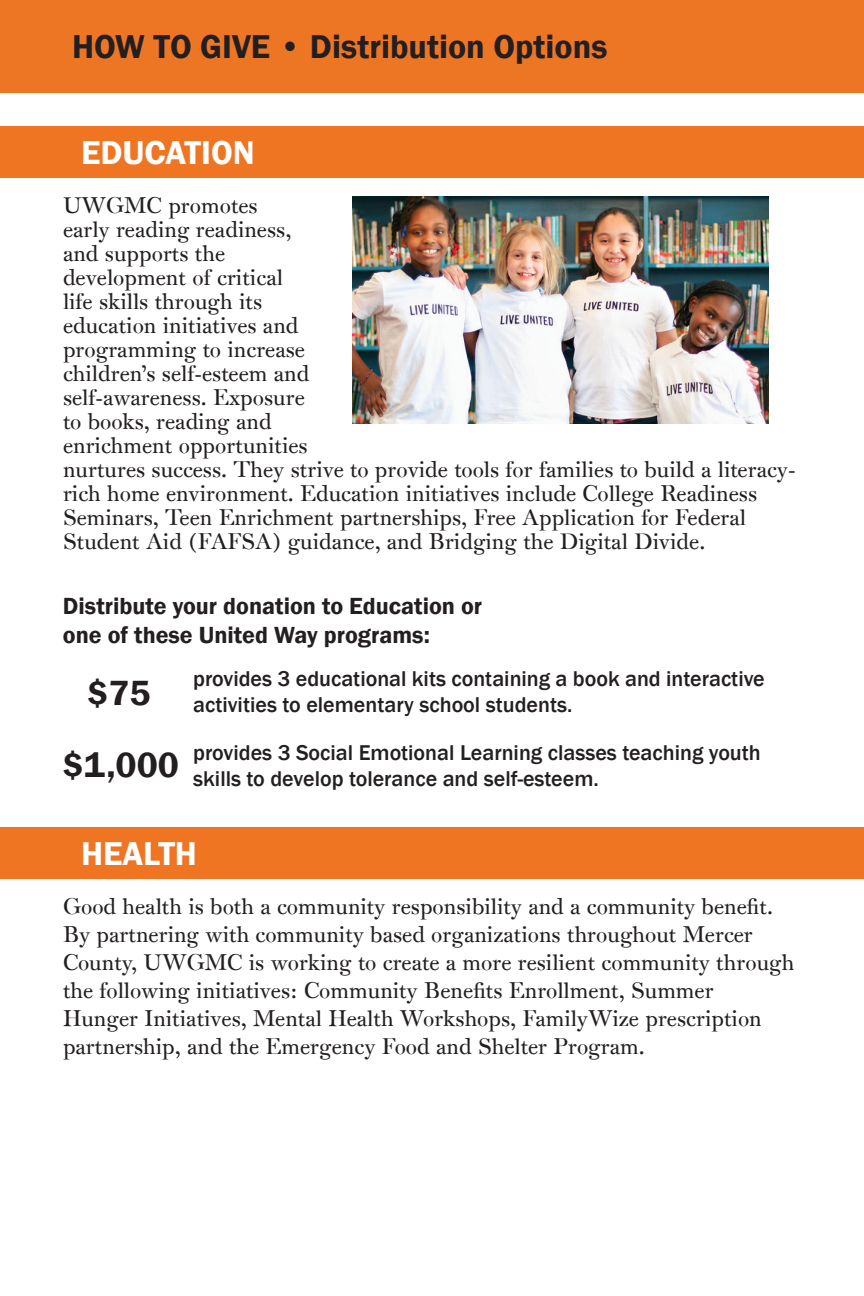
<style>
.page{position:relative;width:864px;height:1296px;background:#fff}
.page>*{position:absolute;margin:0;border:0;box-sizing:border-box;transform-origin:0 0}
.t1{font:600 36px "Franklin Gothic";color:#231f20}
.t2{font:600 34px "Franklin Gothic";color:#231f20}
.t3{font:600 34px "Franklin Gothic";color:#fff}
.t4{font:600 24px "Franklin Gothic";color:#231f20}
.t5{font:22px/24px "Princeton Monti";color:#231f20}
.t6{font:500 22px/26.4px "Franklin Gothic";color:#231f20}
</style>
<div class="page">
<div style="left:0;top:0;width:864px;height:93px;background:#ed7625"></div>
<div style="left:0;top:126px;width:864px;height:52px;background:#f07523"></div>
<img style="left:353px;top:197px;width:415px;height:226px">
<div style="left:0;top:827px;width:864px;height:52px;background:#f07523"></div>
<p class="t2" style="left:72px;top:26px;width:537px">HOW TO GIVE • Distribution Options</p>
<p class="t3" style="left:81px;top:131px;width:175px">EDUCATION</p>
<p class="t5" style="left:63px;top:193px;width:734px">UWGMC promotes<br>early reading readiness,<br>and supports the<br>development of critical<br>life skills through its<br>education initiatives and<br>programming to increase<br>children’s self-esteem and<br>self-awareness. Exposure<br>to books, reading and<br>enrichment opportunities<br>nurtures success. They strive to provide tools for families to build a literacy&shy;rich home environment. Education initiatives include College Readiness Seminars, Teen Enrichment partnerships, Free Application for Federal Student Aid (FAFSA) guidance, and Bridging the Digital Divide.</p>
<p class="t4" style="left:63px;top:591px;width:421px">Distribute your donation to Education or</p>
<p class="t4" style="left:63px;top:620px;width:368px">one of these United Way programs:</p>
<p class="t1" style="left:87px;top:671px;width:65px">$75</p>
<p class="t6" style="left:193px;top:665px;width:573px">provides 3 educational kits containing a book and interactive activities to elementary school students.</p>
<p class="t1" style="left:63px;top:742px;width:118px">$1,000</p>
<p class="t6" style="left:193px;top:740px;width:569px">provides 3 Social Emotional Learning classes teaching youth skills to develop tolerance and self-esteem.</p>
<p class="t3" style="left:81px;top:833px;width:118px">HEALTH</p>
<p class="t5" style="left:63px;top:892px;width:733px;line-height:28px">Good health is both a community responsibility and a community benefit.<br>By partnering with community based organizations throughout Mercer County, UWGMC is working to create a more resilient community through the following initiatives: Community Benefits Enrollment, Summer<br>Hunger Initiatives, Mental Health Workshops, FamilyWize prescription partnership, and the Emergency Food and Shelter Program.</p>
</div>
